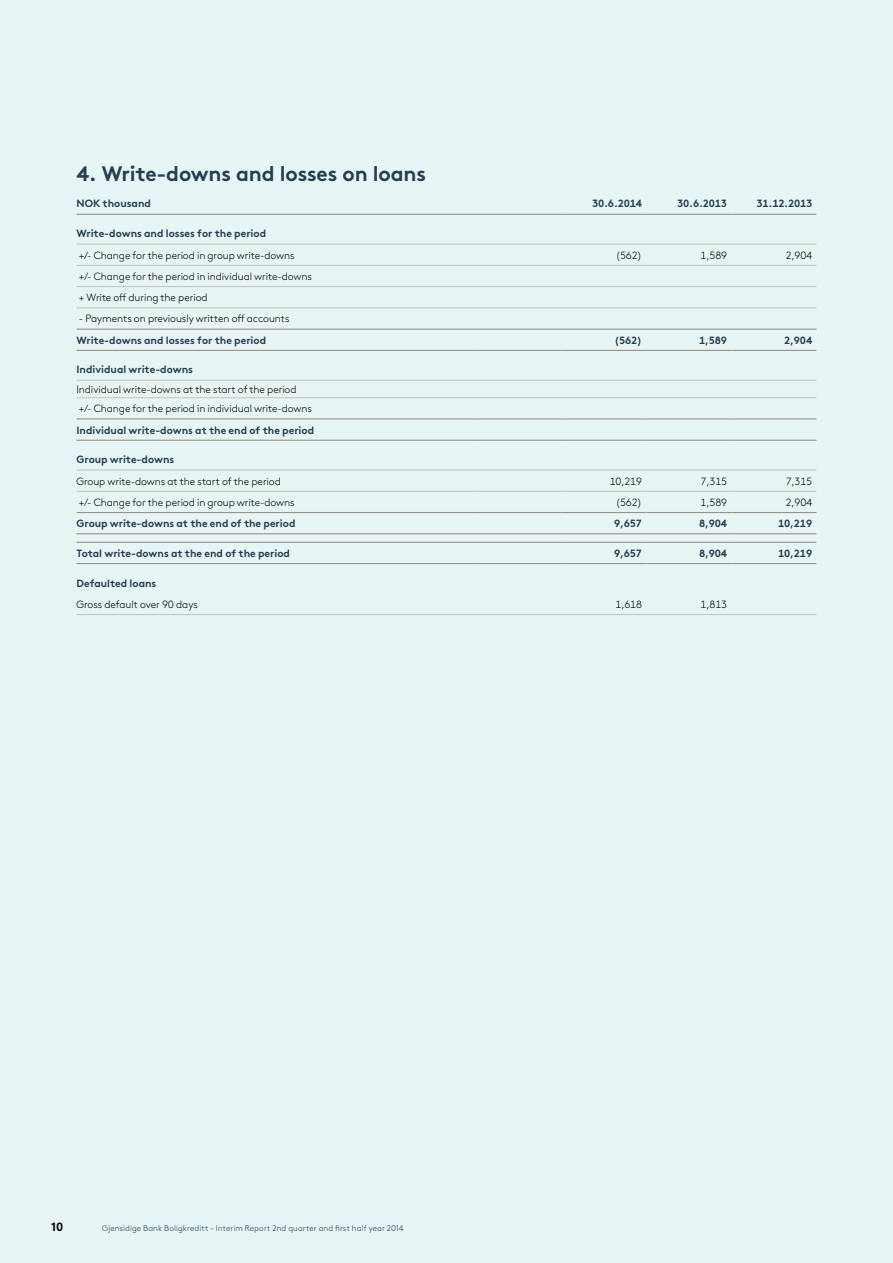
<style>
.page{position:relative;width:893px;height:1263px;background:#e8f5f5}
.page>*{position:absolute;margin:0;border:0;box-sizing:border-box;transform-origin:0 0}
.t1{font:700 21px "Gjen Brown OT";letter-spacing:-.01em;color:#243f53}
.t2{font:700 12px "Gjen Brown OT";color:#000}
.t3{font:300 10.5px/21.3px "Gjen Brown OT";letter-spacing:-.005em;color:#000}
.t4{font:10.5px "Gjen Brown OT Bold Alt";color:#243f53}
.t5{font:700 10.5px "Gjen Brown OT";letter-spacing:-.015em;color:#243f53}
.t6{font:300 8.25px "Gjen Brown OT";letter-spacing:.01em;color:#243f53}
</style>
<div class="page">
<hr style="left:77px;top:214px;width:399px;height:1px;background:#99928a">
<hr style="left:476px;top:214px;width:85px;height:1px;background:#99928a">
<hr style="left:561px;top:214px;width:85px;height:1px;background:#99928a">
<hr style="left:646px;top:214px;width:85px;height:1px;background:#99928a">
<hr style="left:731px;top:214px;width:85px;height:1px;background:#99928a">
<hr style="left:77px;top:244px;width:399px;height:1px;background:#c6c1bc">
<hr style="left:476px;top:244px;width:85px;height:1px;background:#c6c1bc">
<hr style="left:561px;top:244px;width:85px;height:1px;background:#c6c1bc">
<hr style="left:646px;top:244px;width:85px;height:1px;background:#c6c1bc">
<hr style="left:731px;top:244px;width:85px;height:1px;background:#c6c1bc">
<hr style="left:77px;top:265px;width:399px;height:1px;background:#c6c1bc">
<hr style="left:476px;top:265px;width:85px;height:1px;background:#c6c1bc">
<hr style="left:561px;top:265px;width:85px;height:1px;background:#c6c1bc">
<hr style="left:646px;top:265px;width:85px;height:1px;background:#c6c1bc">
<hr style="left:731px;top:265px;width:85px;height:1px;background:#c6c1bc">
<hr style="left:77px;top:286px;width:399px;height:1px;background:#c6c1bc">
<hr style="left:476px;top:286px;width:85px;height:1px;background:#c6c1bc">
<hr style="left:561px;top:286px;width:85px;height:1px;background:#c6c1bc">
<hr style="left:646px;top:286px;width:85px;height:1px;background:#c6c1bc">
<hr style="left:731px;top:286px;width:85px;height:1px;background:#c6c1bc">
<hr style="left:77px;top:308px;width:399px;height:1px;background:#c6c1bc">
<hr style="left:476px;top:308px;width:85px;height:1px;background:#c6c1bc">
<hr style="left:561px;top:308px;width:85px;height:1px;background:#c6c1bc">
<hr style="left:646px;top:308px;width:85px;height:1px;background:#c6c1bc">
<hr style="left:731px;top:308px;width:85px;height:1px;background:#c6c1bc">
<hr style="left:77px;top:397px;width:399px;height:1px;background:#c6c1bc">
<hr style="left:476px;top:397px;width:85px;height:1px;background:#c6c1bc">
<hr style="left:561px;top:397px;width:85px;height:1px;background:#c6c1bc">
<hr style="left:646px;top:397px;width:85px;height:1px;background:#c6c1bc">
<hr style="left:731px;top:397px;width:85px;height:1px;background:#c6c1bc">
<hr style="left:77px;top:491px;width:399px;height:1px;background:#c6c1bc">
<hr style="left:476px;top:491px;width:85px;height:1px;background:#c6c1bc">
<hr style="left:561px;top:491px;width:85px;height:1px;background:#c6c1bc">
<hr style="left:646px;top:491px;width:85px;height:1px;background:#c6c1bc">
<hr style="left:731px;top:491px;width:85px;height:1px;background:#c6c1bc">
<hr style="left:77px;top:329px;width:399px;height:1px;background:#99928a">
<hr style="left:476px;top:329px;width:85px;height:1px;background:#99928a">
<hr style="left:561px;top:329px;width:85px;height:1px;background:#99928a">
<hr style="left:646px;top:329px;width:85px;height:1px;background:#99928a">
<hr style="left:731px;top:329px;width:85px;height:1px;background:#99928a">
<hr style="left:77px;top:350px;width:399px;height:1px;background:#99928a">
<hr style="left:476px;top:350px;width:85px;height:1px;background:#99928a">
<hr style="left:561px;top:350px;width:85px;height:1px;background:#99928a">
<hr style="left:646px;top:350px;width:85px;height:1px;background:#99928a">
<hr style="left:731px;top:350px;width:85px;height:1px;background:#99928a">
<hr style="left:77px;top:418px;width:399px;height:1px;background:#99928a">
<hr style="left:476px;top:418px;width:85px;height:1px;background:#99928a">
<hr style="left:561px;top:418px;width:85px;height:1px;background:#99928a">
<hr style="left:646px;top:418px;width:85px;height:1px;background:#99928a">
<hr style="left:731px;top:418px;width:85px;height:1px;background:#99928a">
<hr style="left:77px;top:440px;width:399px;height:1px;background:#99928a">
<hr style="left:476px;top:440px;width:85px;height:1px;background:#99928a">
<hr style="left:561px;top:440px;width:85px;height:1px;background:#99928a">
<hr style="left:646px;top:440px;width:85px;height:1px;background:#99928a">
<hr style="left:731px;top:440px;width:85px;height:1px;background:#99928a">
<hr style="left:77px;top:512px;width:399px;height:1px;background:#99928a">
<hr style="left:476px;top:512px;width:85px;height:1px;background:#99928a">
<hr style="left:561px;top:512px;width:85px;height:1px;background:#99928a">
<hr style="left:646px;top:512px;width:85px;height:1px;background:#99928a">
<hr style="left:731px;top:512px;width:85px;height:1px;background:#99928a">
<hr style="left:77px;top:533px;width:399px;height:1px;background:#99928a">
<hr style="left:476px;top:533px;width:85px;height:1px;background:#99928a">
<hr style="left:561px;top:533px;width:85px;height:1px;background:#99928a">
<hr style="left:646px;top:533px;width:85px;height:1px;background:#99928a">
<hr style="left:731px;top:533px;width:85px;height:1px;background:#99928a">
<hr style="left:77px;top:542px;width:399px;height:1px;background:#99928a">
<hr style="left:476px;top:542px;width:85px;height:1px;background:#99928a">
<hr style="left:561px;top:542px;width:85px;height:1px;background:#99928a">
<hr style="left:646px;top:542px;width:85px;height:1px;background:#99928a">
<hr style="left:731px;top:542px;width:85px;height:1px;background:#99928a">
<hr style="left:77px;top:563px;width:399px;height:1px;background:#99928a">
<hr style="left:476px;top:563px;width:85px;height:1px;background:#99928a">
<hr style="left:561px;top:563px;width:85px;height:1px;background:#99928a">
<hr style="left:646px;top:563px;width:85px;height:1px;background:#99928a">
<hr style="left:731px;top:563px;width:85px;height:1px;background:#99928a">
<hr style="left:77px;top:470px;width:399px;height:1px;background:#c6c1bc">
<hr style="left:476px;top:470px;width:85px;height:1px;background:#c6c1bc">
<hr style="left:561px;top:470px;width:85px;height:1px;background:#c6c1bc">
<hr style="left:646px;top:470px;width:85px;height:1px;background:#c6c1bc">
<hr style="left:731px;top:470px;width:85px;height:1px;background:#c6c1bc">
<hr style="left:77px;top:380px;width:399px;height:1px;background:#c6c1bc">
<hr style="left:476px;top:380px;width:85px;height:1px;background:#c6c1bc">
<hr style="left:561px;top:380px;width:85px;height:1px;background:#c6c1bc">
<hr style="left:646px;top:380px;width:85px;height:1px;background:#c6c1bc">
<hr style="left:731px;top:380px;width:85px;height:1px;background:#c6c1bc">
<hr style="left:77px;top:614px;width:399px;height:1px;background:#c6c1bc">
<hr style="left:476px;top:614px;width:85px;height:1px;background:#c6c1bc">
<hr style="left:561px;top:614px;width:85px;height:1px;background:#c6c1bc">
<hr style="left:646px;top:614px;width:85px;height:1px;background:#c6c1bc">
<hr style="left:731px;top:614px;width:85px;height:1px;background:#c6c1bc">
<h1 class="t1" style="left:77px;top:156px;width:351px">4. Write-downs and losses on loans</h1>
<p class="t5" style="left:77px;top:195px;width:76px">NOK thousand</p>
<p class="t5" style="left:592px;top:195px;width:51px">30.6.2014</p>
<p class="t5" style="left:677px;top:195px;width:51px">30.6.2013</p>
<p class="t5" style="left:757px;top:195px;width:57px">31.12.2013</p>
<p class="t4" style="left:77px;top:225px;width:191px">Write-downs and losses for the period</p>
<p class="t3" style="left:79px;top:244px;width:217px">+/- Change for the period in group write-downs</p>
<p class="t3" style="left:616px;top:244px;width:28px">(562)</p>
<p class="t3" style="left:701px;top:244px;width:28px">1,589</p>
<p class="t3" style="left:786px;top:244px;width:28px">2,904</p>
<p class="t3" style="left:79px;top:265px;width:234px">+/- Change for the period in individual write-downs + Write off during the period</p>
<p class="t3" style="left:79px;top:307px;width:212px">- Payments on previously written off accounts</p>
<p class="t4" style="left:77px;top:332px;width:191px">Write-downs and losses for the period</p>
<p class="t5" style="left:615px;top:332px;width:29px">(562)</p>
<p class="t5" style="left:699px;top:332px;width:30px">1,589</p>
<p class="t5" style="left:784px;top:332px;width:30px">2,904</p>
<p class="t4" style="left:77px;top:361px;width:118px">Individual write-downs</p>
<p class="t3" style="left:77px;top:379px;width:237px;line-height:19.2px">Individual write-downs at the start of the period +/- Change for the period in individual write-downs</p>
<p class="t4" style="left:77px;top:421px;width:239px">Individual write-downs at the end of the period</p>
<p class="t4" style="left:77px;top:451px;width:99px">Group write-downs</p>
<p class="t3" style="left:77px;top:470px;width:206px">Group write-downs at the start of the period</p>
<p class="t3" style="left:610px;top:470px;width:34px">10,219</p>
<p class="t3" style="left:701px;top:470px;width:28px">7,315</p>
<p class="t3" style="left:786px;top:470px;width:28px">7,315</p>
<p class="t3" style="left:79px;top:491px;width:217px">+/- Change for the period in group write-downs</p>
<p class="t3" style="left:616px;top:491px;width:28px">(562)</p>
<p class="t3" style="left:701px;top:491px;width:28px">1,589</p>
<p class="t3" style="left:786px;top:491px;width:28px">2,904</p>
<p class="t4" style="left:77px;top:515px;width:220px">Group write-downs at the end of the period</p>
<p class="t5" style="left:614px;top:515px;width:30px">9,657</p>
<p class="t5" style="left:699px;top:515px;width:30px">8,904</p>
<p class="t5" style="left:778px;top:515px;width:36px">10,219</p>
<p class="t4" style="left:77px;top:545px;width:215px">Total write-downs at the end of the period</p>
<p class="t5" style="left:614px;top:545px;width:30px">9,657</p>
<p class="t5" style="left:699px;top:545px;width:30px">8,904</p>
<p class="t5" style="left:778px;top:545px;width:36px">10,219</p>
<p class="t4" style="left:77px;top:574px;width:81px">Defaulted loans</p>
<p class="t3" style="left:77px;top:593px;width:123px">Gross default over 90 days</p>
<p class="t3" style="left:616px;top:593px;width:28px">1,618</p>
<p class="t3" style="left:701px;top:593px;width:28px">1,813</p>
<p class="t2" style="left:51px;top:1217px;width:14px">10</p>
<p class="t6" style="left:143px;top:1222px;width:158px">Forsikring – hittil i år og fjerde kvartal 2012</p>
<p class="t6" style="left:102px;top:1222px;width:303px">Gjensidige Bank Boligkreditt – Interim Report 2nd quarter and first half year 2014</p>
</div>
